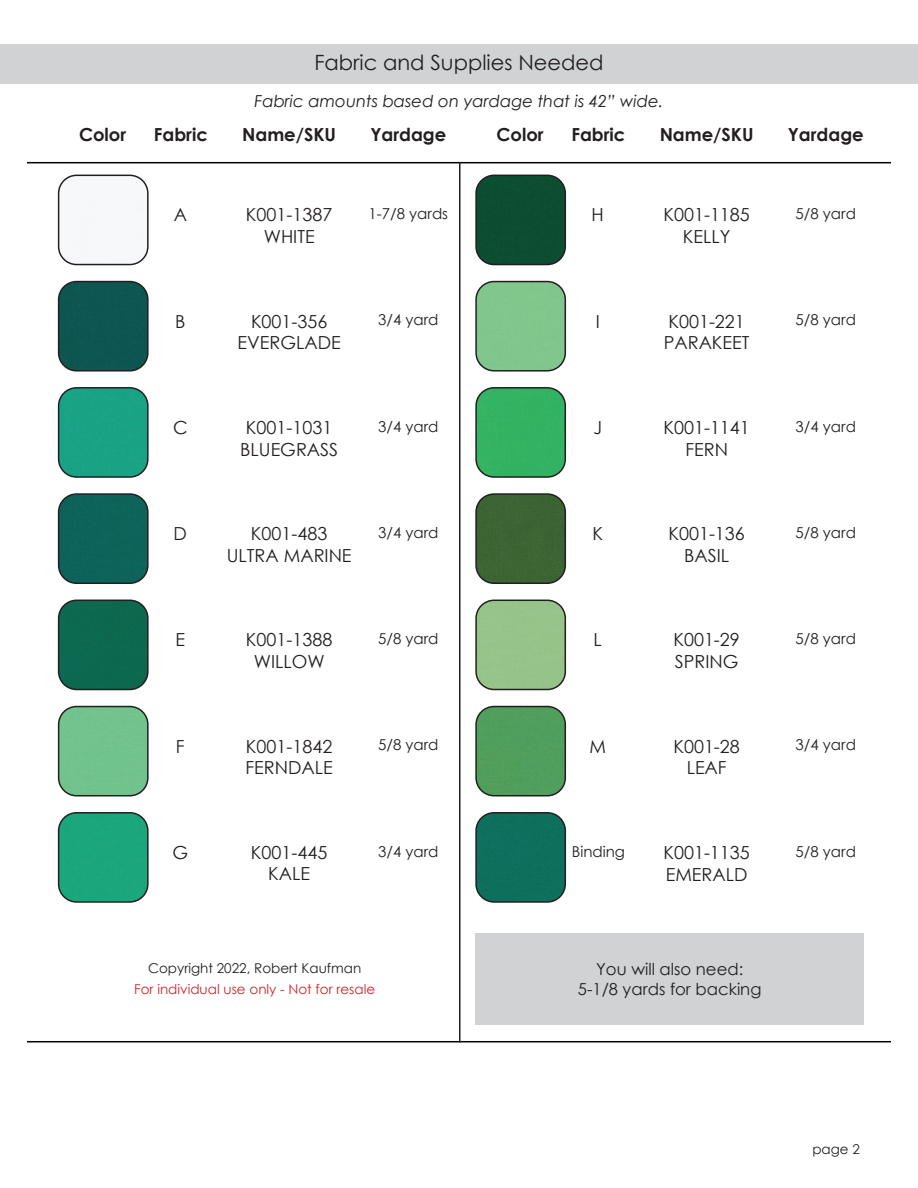
<style>
.page{position:relative;width:918px;height:1188px;background:#fff}
.page>*{position:absolute;margin:0;border:0;box-sizing:border-box;transform-origin:0 0}
.t1{font:21px "Century Gothic";color:#231f20}
.t2{font:18px/21.6px "Century Gothic";color:#231f20;text-align:center}
.t3{font:700 18px "Century Gothic";color:#231f20}
.t4{font:italic 16.5px "Century Gothic";color:#231f20}
.t5{font:16.5px/19.8px "Century Gothic";color:#231f20;text-align:center}
.t6{font:15px "Century Gothic";color:#231f20}
.t7{font:13.5px "Century Gothic";color:#d1232a}
.t8{font:13.5px "Century Gothic";color:#231f20}
</style>
<div class="page">
<div style="left:0;top:44px;width:918px;height:40px;background:#d1d2d4"></div>
<hr style="left:27px;top:162px;width:864px;height:1px;background:#000">
<hr style="left:27px;top:1041px;width:864px;height:1px;background:#000">
<hr style="left:459px;top:162px;width:1px;height:880px;background:#231f20">
<img style="left:59px;top:175px;width:87px;height:90px">
<div style="left:58px;top:175px;width:91px;height:90px;border:2px solid #231f20;border-radius:18px"></div>
<div style="left:478px;top:175px;width:87px;height:90px;background:#0c4e31"></div>
<div style="left:475px;top:175px;width:91px;height:90px;border:2px solid #231f20;border-radius:18px"></div>
<div style="left:59px;top:282px;width:87px;height:87px;background:#0d5651"></div>
<div style="left:58px;top:281px;width:91px;height:91px;border:2px solid #231f20;border-radius:18px"></div>
<div style="left:478px;top:282px;width:87px;height:87px;background:#81c78d"></div>
<div style="left:475px;top:281px;width:91px;height:91px;border:2px solid #231f20;border-radius:18px"></div>
<div style="left:59px;top:388px;width:87px;height:87px;background:#19a384"></div>
<div style="left:58px;top:387px;width:91px;height:91px;border:2px solid #231f20;border-radius:18px"></div>
<div style="left:59px;top:496px;width:87px;height:87px;background:#0e635a"></div>
<div style="left:58px;top:493px;width:91px;height:91px;border:2px solid #231f20;border-radius:18px"></div>
<div style="left:59px;top:600px;width:87px;height:90px;background:#0d694f"></div>
<div style="left:58px;top:600px;width:91px;height:90px;border:2px solid #231f20;border-radius:18px"></div>
<div style="left:59px;top:707px;width:87px;height:89px;background:#72c38d"></div>
<div style="left:58px;top:706px;width:91px;height:90px;border:2px solid #231f20;border-radius:18px"></div>
<div style="left:59px;top:813px;width:87px;height:87px;background:#1ba77c"></div>
<div style="left:58px;top:812px;width:91px;height:91px;border:2px solid #231f20;border-radius:18px"></div>
<div style="left:478px;top:388px;width:87px;height:87px;background:#33b363"></div>
<div style="left:475px;top:387px;width:91px;height:91px;border:2px solid #231f20;border-radius:18px"></div>
<div style="left:478px;top:496px;width:87px;height:87px;background:#3d6434"></div>
<div style="left:475px;top:493px;width:91px;height:91px;border:2px solid #231f20;border-radius:18px"></div>
<div style="left:478px;top:600px;width:87px;height:90px;background:#96c489"></div>
<div style="left:475px;top:600px;width:91px;height:90px;border:2px solid #231f20;border-radius:18px"></div>
<div style="left:478px;top:707px;width:87px;height:89px;background:#519e5c"></div>
<div style="left:475px;top:706px;width:91px;height:90px;border:2px solid #231f20;border-radius:18px"></div>
<div style="left:478px;top:813px;width:87px;height:87px;background:#0e705d"></div>
<div style="left:475px;top:812px;width:91px;height:91px;border:2px solid #231f20;border-radius:18px"></div>
<div style="left:475px;top:933px;width:389px;height:91px;background:#d1d2d4"></div>
<p class="t1" style="left:314px;top:47px;width:291px">Fabric and Supplies Needed</p>
<p class="t4" style="left:254px;top:90px;width:411px">Fabric amounts based on yardage that is 42” wide.</p>
<p class="t3" style="left:79px;top:121px;width:49px">Color</p>
<p class="t3" style="left:154px;top:121px;width:55px">Fabric</p>
<p class="t3" style="left:242px;top:121px;width:95px">Name/SKU</p>
<p class="t3" style="left:370px;top:121px;width:77px">Yardage</p>
<p class="t3" style="left:497px;top:121px;width:49px">Color</p>
<p class="t3" style="left:571px;top:121px;width:55px">Fabric</p>
<p class="t3" style="left:660px;top:121px;width:95px">Name/SKU</p>
<p class="t3" style="left:788px;top:121px;width:77px">Yardage</p>
<p class="t6" style="left:369px;top:203px;width:81px">1-7/8 yards</p>
<p class="t6" style="left:796px;top:203px;width:62px">5/8 yard</p>
<p class="t2" style="left:246px;top:204px;width:88px">K001-1387<br>WHITE</p>
<p class="t2" style="left:663px;top:204px;width:88px">K001-1185<br>KELLY</p>
<p class="t2" style="left:174px;top:204px;width:15px">A</p>
<p class="t2" style="left:592px;top:204px;width:14px">H</p>
<p class="t6" style="left:378px;top:310px;width:62px">3/4 yard</p>
<p class="t6" style="left:796px;top:310px;width:62px">5/8 yard</p>
<p class="t2" style="left:238px;top:310px;width:105px">K001-356<br>EVERGLADE</p>
<p class="t2" style="left:664px;top:310px;width:87px;text-align:left">K001-221<br>PARAKEET</p>
<p class="t2" style="left:175px;top:310px;width:12px">B</p>
<p class="t2" style="left:596px;top:310px;width:6px">I</p>
<p class="t2" style="left:173px;top:416px;width:16px">C</p>
<p class="t2" style="left:240px;top:416px;width:99px">K001-1031<br>BLUEGRASS</p>
<p class="t6" style="left:378px;top:416px;width:62px">3/4 yard</p>
<p class="t2" style="left:593px;top:416px;width:10px">J</p>
<p class="t2" style="left:663px;top:416px;width:88px">K001-1141<br>FERN</p>
<p class="t6" style="left:796px;top:416px;width:62px">3/4 yard</p>
<p class="t2" style="left:174px;top:523px;width:15px">D</p>
<p class="t2" style="left:227px;top:523px;width:126px">K001-483<br>ULTRA MARINE</p>
<p class="t6" style="left:378px;top:522px;width:62px">3/4 yard</p>
<p class="t2" style="left:592px;top:523px;width:12px">K</p>
<p class="t2" style="left:668px;top:523px;width:78px">K001-136<br>BASIL</p>
<p class="t6" style="left:796px;top:522px;width:62px">5/8 yard</p>
<p class="t2" style="left:176px;top:629px;width:11px">E</p>
<p class="t2" style="left:246px;top:629px;width:88px">K001-1388<br>WILLOW</p>
<p class="t6" style="left:378px;top:628px;width:62px">5/8 yard</p>
<p class="t2" style="left:594px;top:629px;width:10px">L</p>
<p class="t2" style="left:673px;top:629px;width:68px;text-align:left">K001-29<br>SPRING</p>
<p class="t6" style="left:796px;top:628px;width:62px">5/8 yard</p>
<p class="t2" style="left:176px;top:735px;width:10px">F</p>
<p class="t2" style="left:246px;top:735px;width:89px;text-align:left">K001-1842<br>FERNDALE</p>
<p class="t6" style="left:378px;top:735px;width:62px">5/8 yard</p>
<p class="t2" style="left:590px;top:735px;width:18px">M</p>
<p class="t2" style="left:673px;top:735px;width:68px">K001-28<br>LEAF</p>
<p class="t6" style="left:796px;top:735px;width:62px">3/4 yard</p>
<p class="t2" style="left:172px;top:841px;width:17px">G</p>
<p class="t2" style="left:251px;top:841px;width:78px">K001-445<br>KALE</p>
<p class="t6" style="left:378px;top:841px;width:62px">3/4 yard</p>
<p class="t6" style="left:572px;top:841px;width:55px">Binding</p>
<p class="t2" style="left:663px;top:841px;width:88px;text-align:left">K001-1135<br>EMERALD</p>
<p class="t6" style="left:796px;top:841px;width:62px">5/8 yard</p>
<p class="t8" style="left:148px;top:959px;width:215px">Copyright 2022, Robert Kaufman</p>
<p class="t7" style="left:134px;top:980px;width:243px">For individual use only - Not for resale</p>
<p class="t5" style="left:578px;top:959px;width:185px">You will also need:<br>5-1/8 yards for backing</p>
<p class="t8" style="left:812px;top:1140px;width:49px">page 2</p>
</div>
